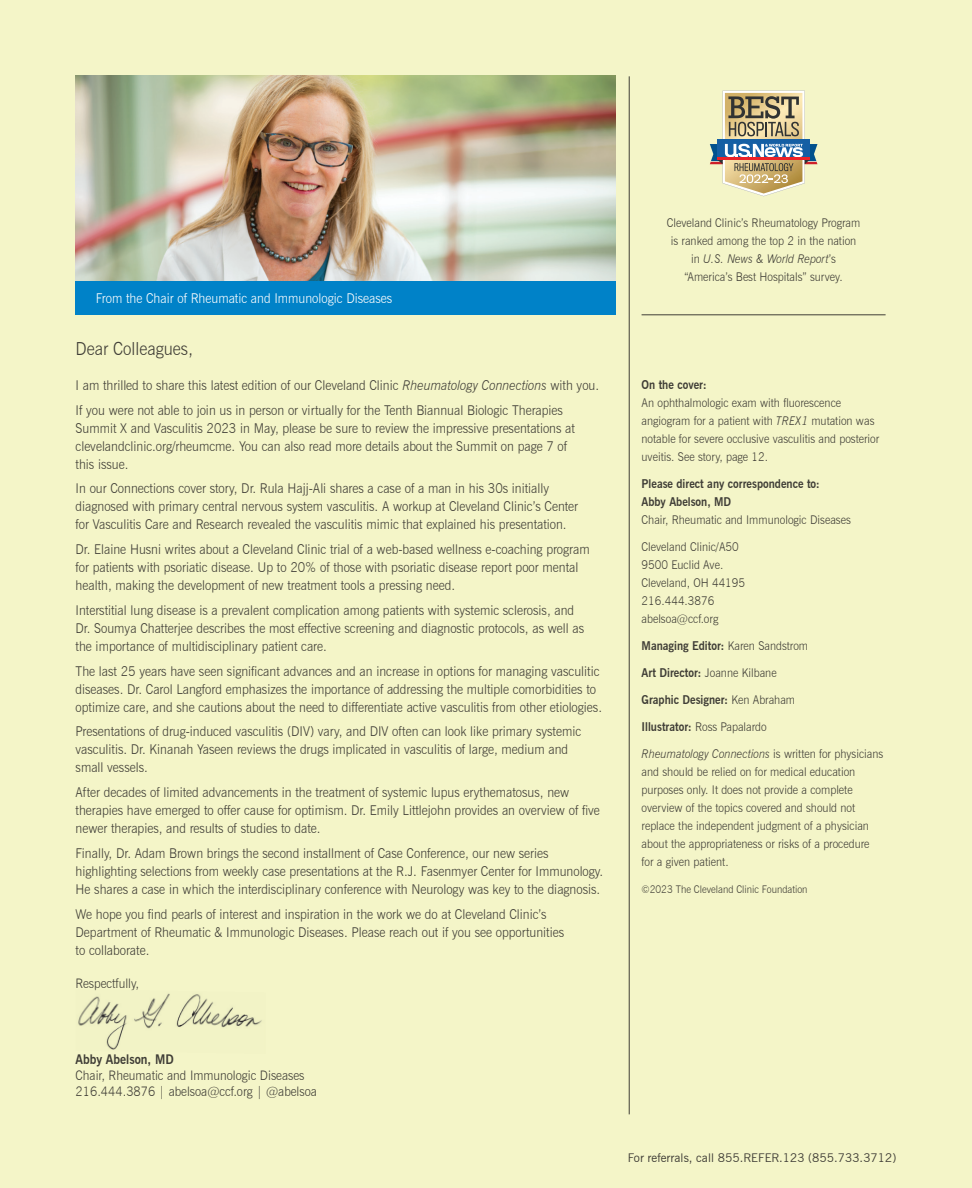
<style>
.page{position:relative;width:972px;height:1188px;background:#f4f5c8}
.page>*{position:absolute;margin:0;border:0;box-sizing:border-box;transform-origin:0 0}
.t1{font:300 18px "News Gothic BT";color:#3f3d36;scale:.93 1}
.t2{font:300 13.5px/18px "News Gothic BT";color:#3f3d36;scale:.93 1}
.t3{font:300 13.5px "News Gothic BT";color:#fff;scale:.93 1}
.t4{font:300 13.2px/15.8px "News Gothic BT";color:#3f3d36;scale:.93 1}
.t5{font:700 13.2px "News Gothic BT";color:#3f3d36;scale:.93 1}
.t6{font:300 12px/18px "News Gothic BT";color:#3f3d36;scale:.93 1}
.t7{font:700 12px/18px "News Gothic BT";color:#3f3d36;scale:.93 1}
.t8{font:12px "News Gothic BT";letter-spacing:.005em;color:#3f3d36}
.t9{font:300 10.5px "News Gothic BT";color:#3f3d36;scale:.93 1}
.s1{font-style:italic}
.s2{font-weight:300}
.s3{font-weight:700}
</style>
<div class="page">
<svg style="left:710px;top:91px;width:107px;height:105px"></svg>
<hr style="left:717px;top:157px;width:93px;height:3px;background:#eb2228">
<img style="left:76px;top:76px;width:540px;height:205px">
<div style="left:76px;top:281px;width:540px;height:34px;background:#0082c8"></div>
<hr style="left:629px;top:76px;width:1px;height:1038px;background:#3f3d36">
<img style="left:78px;top:993px;width:184px;height:57px">
<hr style="left:642px;top:315px;width:244px;height:1px;background:#3f3d36">
<p class="t3" style="left:96px;top:290px;width:320px">From the Chair of Rheumatic and Immunologic Diseases</p>
<h1 class="t1" style="left:76px;top:338px;width:128px">Dear Colleagues,</h1>
<p class="t2" style="left:76px;top:373px;width:565px;line-height:24.8px">I am thrilled to share this latest edition of our Cleveland Clinic <span class="s1">Rheumatology Connections</span> with you.<br>If you were not able to join us in person or virtually for the Tenth Biannual Biologic Therapies</p>
<p class="t2" style="left:76px;top:419px;width:539px">Summit X and Vasculitis 2023 in May, please be sure to review the impressive presentations at clevelandclinic.org/rheumcme. You can also read more details about the Summit on page 7 of this issue.</p>
<p class="t2" style="left:76px;top:479px;width:542px">In our Connections cover story, Dr. Rula Hajj-Ali shares a case of a man in his 30s initially diagnosed with primary central nervous system vasculitis. A workup at Cleveland Clinic’s Center for Vasculitis Care and Research revealed the vasculitis mimic that explained his presentation.</p>
<p class="t2" style="left:76px;top:540px;width:554px">Dr. Elaine Husni writes about a Cleveland Clinic trial of a web-based wellness e-coaching program for patients with psoriatic disease. Up to 20% of those with psoriatic disease report poor mental health, making the development of new treatment tools a pressing need.</p>
<p class="t2" style="left:76px;top:601px;width:548px">Interstitial lung disease is a prevalent complication among patients with systemic sclerosis, and<br>Dr. Soumya Chatterjee describes the most effective screening and diagnostic protocols, as well as the importance of multidisciplinary patient care.</p>
<p class="t2" style="left:76px;top:662px;width:568px">The last 25 years have seen significant advances and an increase in options for managing vasculitic diseases. Dr. Carol Langford emphasizes the importance of addressing the multiple comorbidities to optimize care, and she cautions about the need to differentiate active vasculitis from other etiologies.</p>
<p class="t2" style="left:76px;top:722px;width:545px">Presentations of drug-induced vasculitis (DIV) vary, and DIV often can look like primary systemic vasculitis. Dr. Kinanah Yaseen reviews the drugs implicated in vasculitis of large, medium and small vessels.</p>
<p class="t2" style="left:76px;top:783px;width:565px">After decades of limited advancements in the treatment of systemic lupus erythematosus, new therapies have emerged to offer cause for optimism. Dr. Emily Littlejohn provides an overview of five newer therapies, and results of studies to date.</p>
<p class="t2" style="left:76px;top:844px;width:569px">Finally, Dr. Adam Brown brings the second installment of Case Conference, our new series highlighting selections from weekly case presentations at the R.J. Fasenmyer Center for Immunology.<br>He shares a case in which the interdisciplinary conference with Neurology was key to the diagnosis.</p>
<p class="t2" style="left:76px;top:905px;width:527px">We hope you find pearls of interest and inspiration in the work we do at Cleveland Clinic’s<br>Department of Rheumatic &amp; Immunologic Diseases. Please reach out if you see opportunities to collaborate.</p>
<p class="t4" style="left:76px;top:975px;width:70px">Respectfully,</p>
<p class="t5" style="left:76px;top:1052px;width:107px">Abby Abelson, MD</p>
<p class="t4" style="left:76px;top:1067px;width:261px">Chair, Rheumatic and Immunologic Diseases<br>216.444.3876 | abelsoa@ccf.org | @abelsoa</p>
<p class="t6" style="left:667px;top:214px;width:210px;text-align:center">Cleveland Clinic’s Rheumatology Program is ranked among the top 2 in the nation in <span class="s1">U.S. News &amp; World Report</span>’s “America’s Best Hospitals” survey.</p>
<p class="t7" style="left:642px;top:375px;width:72px">On the cover:</p>
<p class="t6" style="left:642px;top:393px;width:257px">An ophthalmologic exam with fluorescence angiogram for a patient with <span class="s1">TREX1</span> mutation was notable for severe occlusive vasculitis and posterior uveitis. See story, page 12.</p>
<p class="t7" style="left:642px;top:474px;width:193px">Please direct any correspondence to:<br>Abby Abelson, MD</p>
<p class="t6" style="left:642px;top:510px;width:227px">Chair, Rheumatic and Immunologic Diseases</p>
<p class="t6" style="left:642px;top:537px;width:113px">Cleveland Clinic/A50<br>9500 Euclid Ave.<br>Cleveland, OH 44195<br>216.444.3876 abelsoa@ccf.org</p>
<p class="t7" style="left:642px;top:636px;width:181px">Managing Editor: <span class="s2">Karen Sandstrom</span></p>
<p class="t6" style="left:642px;top:663px;width:147px"><span class="s3">Art Director:</span> Joanne Kilbane</p>
<p class="t7" style="left:642px;top:690px;width:167px">Graphic Designer: <span class="s2">Ken Abraham</span></p>
<p class="t6" style="left:642px;top:717px;width:136px"><span class="s3">Illustrator:</span> Ross Papalardo</p>
<p class="t6" style="left:642px;top:744px;width:262px"><span class="s1">Rheumatology Connections</span> is written for physicians and should be relied on for medical education purposes only. It does not provide a complete overview of the topics covered and should not replace the independent judgment of a physician about the appropriateness or risks of a procedure for a given patient.</p>
<p class="t9" style="left:642px;top:883px;width:180px">©2023 The Cleveland Clinic Foundation</p>
<p class="t8" style="left:628px;top:1150px;width:270px">For referrals, call 855.REFER.123 (855.733.3712)</p>
</div>
